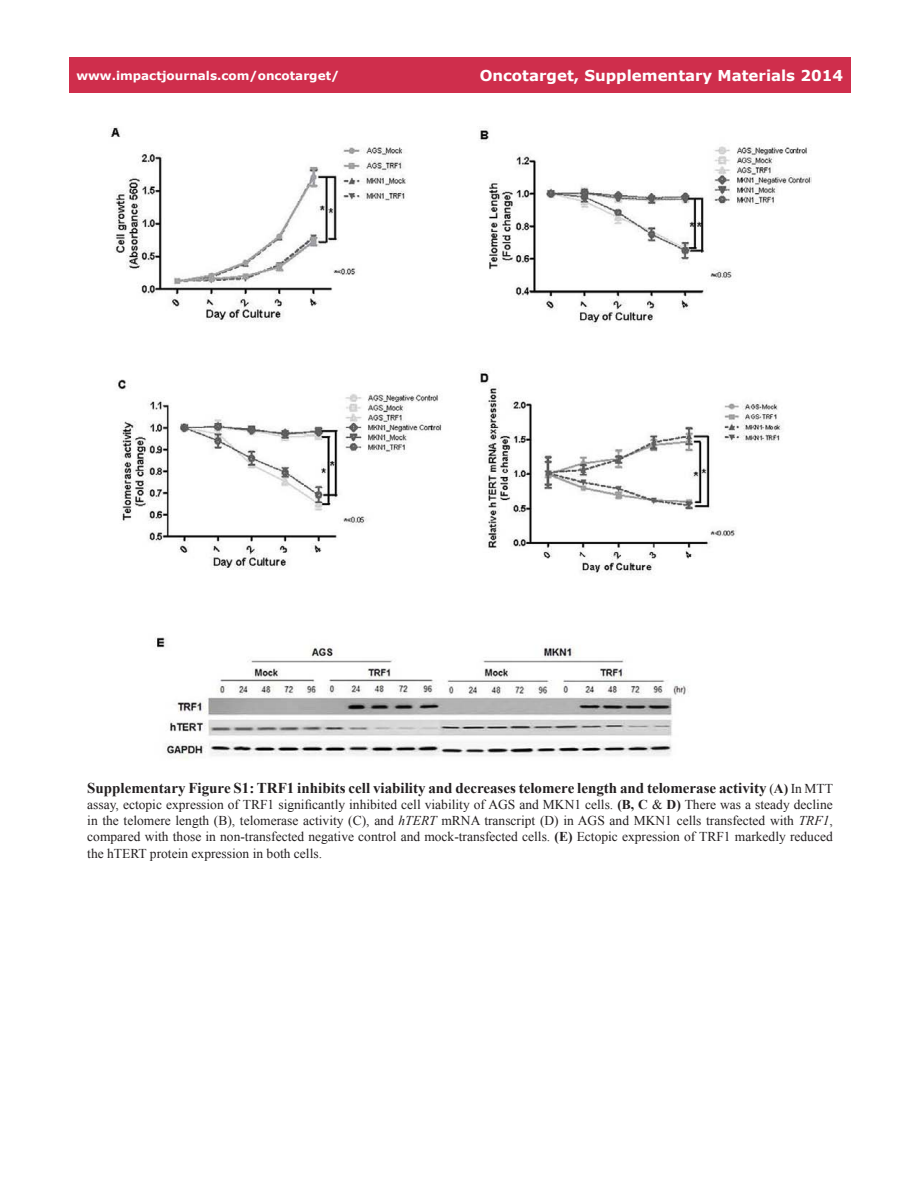
<style>
.page{position:relative;width:918px;height:1188px;background:#fff}
.page>*{position:absolute;margin:0;border:0;box-sizing:border-box;transform-origin:0 0}
.FigureText{font:700 15px "Times New Roman";color:#231f20}
.t1{font:700 15px "Verdana";color:#fff}
.FigureText-2{font:13.5px/16.2px "Times New Roman";color:#231f20;text-align:justify}
.t2{font:700 12px "Verdana";color:#fff}
.s1{font-weight:400;font-size:13.5px}
.s2{font-size:13.5px}
.s3{font-weight:700}
.s4{font-style:italic}
</style>
<div class="page">
<div style="left:69px;top:57px;width:781px;height:36px;background:#cf2e4c"></div>
<img style="left:110px;top:127px;width:702px;height:632px">
<p class="t2" style="left:76px;top:67px;width:264px">www.impactjournals.com/oncotarget/</p>
<p class="t1" style="left:480px;top:65px;width:365px">Oncotarget, Supplementary Materials 2014</p>
<p class="FigureText" style="left:87px;top:777px;width:747px">Supplementary Figure S1: TRF1 inhibits cell viability and decreases telomere length and telomerase activity <span class="s1">(</span><span class="s2">A)</span> <span class="s1">In MTT</span></p>
<p class="FigureText-2" style="left:87px;top:796px;width:747px">assay, ectopic expression of TRF1 significantly inhibited cell viability of AGS and MKN1 cells. <span class="s3">(B, C</span> &amp; <span class="s3">D)</span> There was a steady decline in the telomere length (B), telomerase activity (C), and <span class="s4">hTERT</span> mRNA transcript (D) in AGS and MKN1 cells transfected with <span class="s4">TRF1</span>, compared with those in non-transfected negative control and mock-transfected cells. <span class="s3">(E)</span> Ectopic expression of TRF1 markedly reduced the hTERT protein expression in both cells.</p>
</div>
